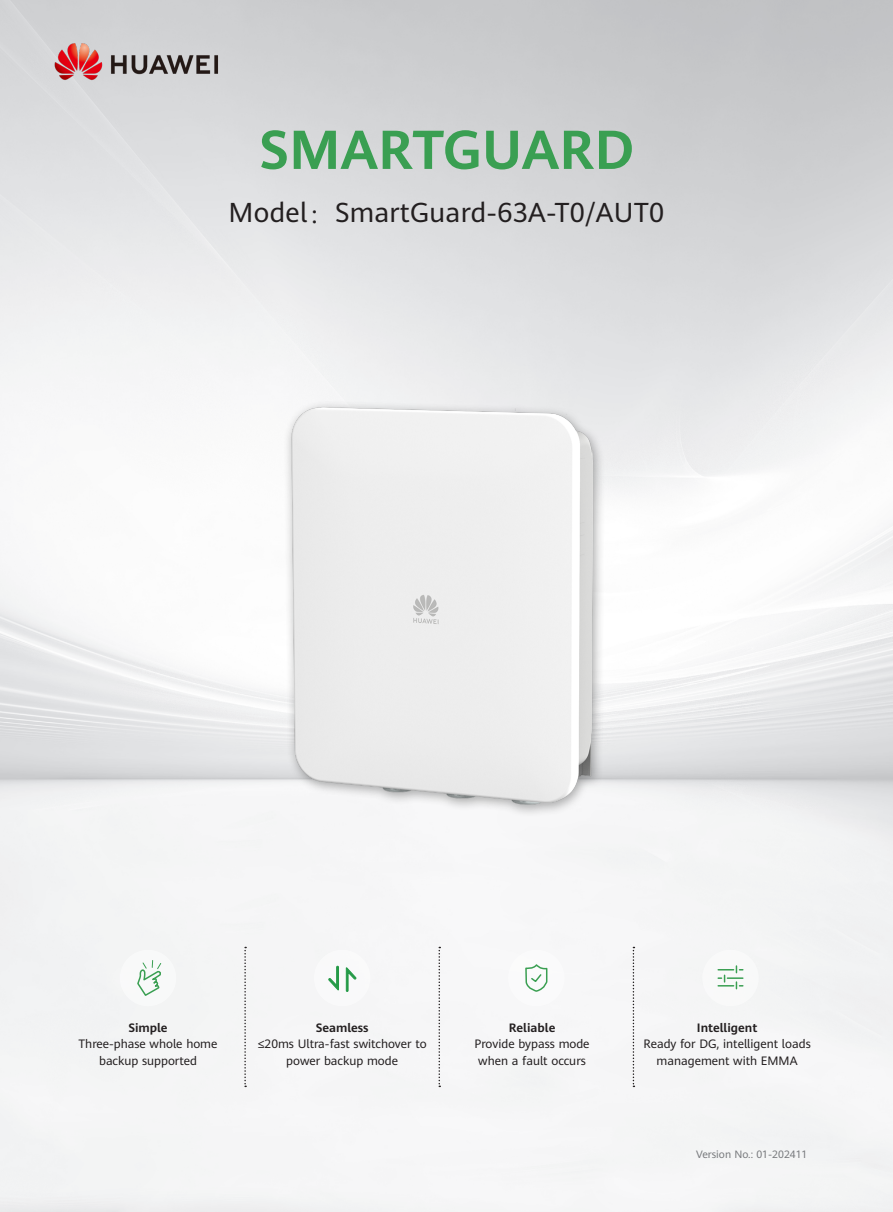
<style>
.page{position:relative;width:893px;height:1212px;background:#fff}
.page>*{position:absolute;margin:0;border:0;box-sizing:border-box;transform-origin:0 0}
.t1{font:700 54px "Huawei Sans";color:#3a9f52}
.行业人物内文{font:27px "Huawei Sans";letter-spacing:.01em;color:#231f20}
.t2{font:12px/16.5px "Huawei Sans";color:#231f20;text-align:center}
.t3{font:700 12px "Huawei Sans";color:#231f20}
.t4{font:10.5px "Huawei Sans";color:#787a7d}
.s1{font-family:"Adobe Song Std";font-weight:300}
</style>
<div class="page">
<img style="left:0;top:0;width:893px;height:1212px">
<img style="left:153px;top:382px;width:539px;height:435px">
<div style="left:314px;top:950px;width:56px;height:56px;background:#fff;border-radius:50%"></div>
<div style="left:120px;top:950px;width:56px;height:56px;background:#f8f9f9;border-radius:50%"></div>
<div style="left:702px;top:950px;width:57px;height:56px;background:#fff;border-radius:50%"></div>
<div style="left:508px;top:950px;width:56px;height:56px;background:#fff;border-radius:50%"></div>
<svg style="left:137px;top:960px;width:25px;height:36px"></svg>
<svg style="left:718px;top:966px;width:25px;height:23px"></svg>
<svg style="left:244px;top:947px;width:2px;height:140px"></svg>
<svg style="left:438px;top:947px;width:2px;height:140px"></svg>
<svg style="left:633px;top:947px;width:1px;height:140px"></svg>
<svg style="left:525px;top:965px;width:23px;height:26px"></svg>
<svg style="left:329px;top:966px;width:27px;height:25px"></svg>
<img style="left:41px;top:41px;width:190px;height:42px">
<p class="t1" style="left:259px;top:112px;width:377px">SMARTGUARD</p>
<p class="行业人物内文" style="left:229px;top:194px;width:437px">Model<span class="s1">：</span>SmartGuard-63A-T0/AUT0</p>
<p class="t3" style="left:128px;top:1019px;width:41px">Simple</p>
<p class="t2" style="left:79px;top:1035px;width:140px">Three-phase whole home backup supported</p>
<p class="t3" style="left:316px;top:1019px;width:54px">Seamless</p>
<p class="t2" style="left:258px;top:1035px;width:170px">≤20ms Ultra-fast switchover to power backup mode</p>
<p class="t3" style="left:509px;top:1019px;width:48px">Reliable</p>
<p class="t2" style="left:475px;top:1035px;width:117px">Provide bypass mode when a fault occurs</p>
<p class="t3" style="left:697px;top:1019px;width:62px">Intelligent</p>
<p class="t2" style="left:643px;top:1035px;width:169px">Ready for DG, intelligent loads management with EMMA</p>
<p class="t4" style="left:692px;top:1143px;width:113px">Version No.: 04-202311</p>
<p class="t4" style="left:696px;top:1146px;width:113px">Version No.: 01-202411</p>
</div>
